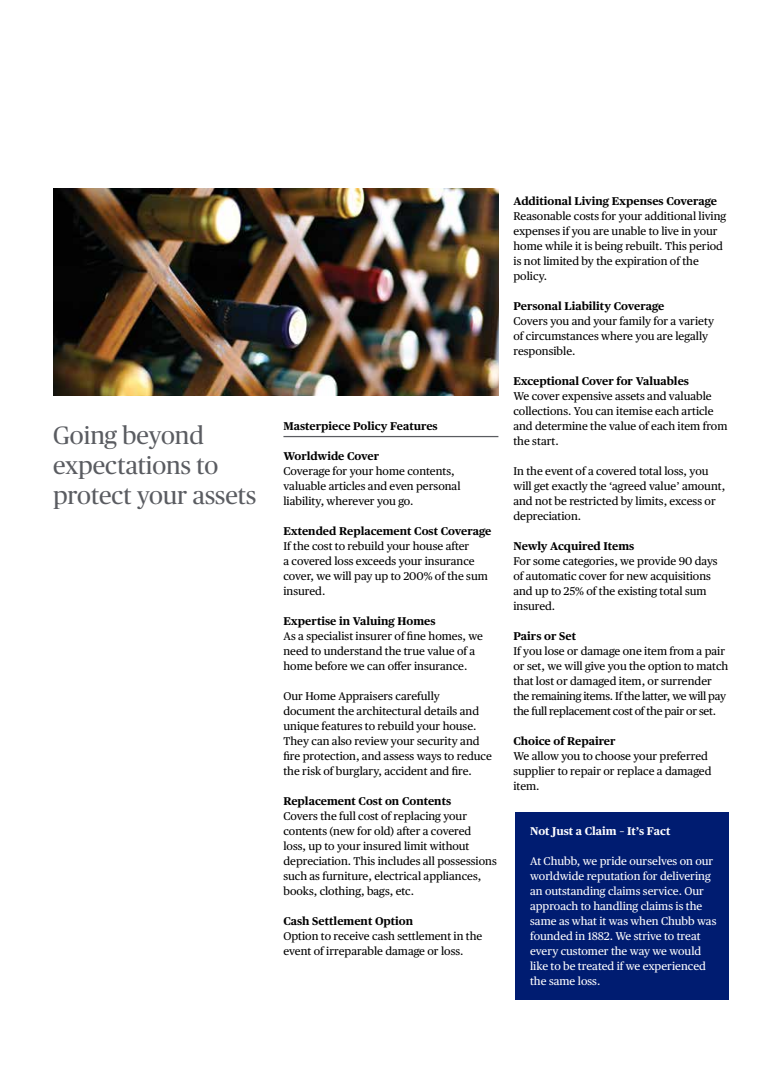
<style>
.page{position:relative;width:780px;height:1081px;background:#fff}
.page>*{position:absolute;margin:0;border:0;box-sizing:border-box;transform-origin:0 0}
.t1{font:25px/30px "Chubb Publico";color:#5a5c61}
.t2{font:11.25px/15px "Chubb Publico Text";color:#000}
.t3{font:11.25px/15px "Chubb Publico Text";color:#fff}
.t4{font:700 11.25px "Chubb Publico Text";color:#000}
.t5{font:700 11.25px "Chubb Publico Text";color:#fff}
.s1{font-weight:700}
</style>
<div class="page">
<hr style="left:283px;top:436px;width:215px;height:1px;background:#5a5c61">
<img style="left:53px;top:188px;width:445px;height:208px">
<div style="left:515px;top:812px;width:213px;height:187px;background:#001c71"></div>
<p class="t1" style="left:53px;top:419px;width:205px">Going beyond expectations to protect your assets</p>
<p class="t4" style="left:283px;top:418px;width:156px">Masterpiece Policy Features</p>
<p class="t2" style="left:283px;top:448px;width:178px"><span class="s1">Worldwide Cover<br></span>Coverage for your home contents, valuable articles and even personal liability, wherever you go.</p>
<p class="t2" style="left:283px;top:523px;width:209px"><span class="s1">Extended Replacement Cost Coverage<br></span>If the cost to rebuild your house after<br>a covered loss exceeds your insurance cover, we will pay up to 200% of the sum insured.</p>
<p class="t2" style="left:283px;top:613px;width:201px"><span class="s1">Expertise in Valuing Homes<br></span>As a specialist insurer of fine homes, we need to understand the true value of a home before we can offer insurance.</p>
<p class="t2" style="left:283px;top:688px;width:210px">Our Home Appraisers carefully document the architectural details and unique features to rebuild your house.<br>They can also review your security and fire protection, and assess ways to reduce the risk of burglary, accident and fire.</p>
<p class="t2" style="left:283px;top:793px;width:215px"><span class="s1">Replacement Cost on Contents<br></span>Covers the full cost of replacing your contents (new for old) after a covered loss, up to your insured limit without depreciation. This includes all possessions such as furniture, electrical appliances, books, clothing, bags, etc.</p>
<p class="t2" style="left:283px;top:913px;width:200px"><span class="s1">Cash Settlement Option<br></span>Option to receive cash settlement in the event of irreparable damage or loss.</p>
<p class="t2" style="left:513px;top:193px;width:214px"><span class="s1">Additional Living Expenses Coverage </span>Reasonable costs for your additional living expenses if you are unable to live in your home while it is being rebuilt. This period is not limited by the expiration of the policy.</p>
<p class="t2" style="left:513px;top:298px;width:202px"><span class="s1">Personal Liability Coverage<br></span>Covers you and your family for a variety of circumstances where you are legally responsible.</p>
<p class="t2" style="left:513px;top:373px;width:215px"><span class="s1">Exceptional Cover for Valuables<br></span>We cover expensive assets and valuable collections. You can itemise each article and determine the value of each item from the start.</p>
<p class="t2" style="left:513px;top:463px;width:213px">In the event of a covered total loss, you will get exactly the ‘agreed value’ amount, and not be restricted by limits, excess or depreciation.</p>
<p class="t2" style="left:513px;top:538px;width:206px"><span class="s1">Newly Acquired Items<br></span>For some categories, we provide 90 days of automatic cover for new acquisitions and up to 25% of the existing total sum insured.</p>
<p class="t2" style="left:513px;top:628px;width:216px"><span class="s1">Pairs or Set<br></span>If you lose or damage one item from a pair or set, we will give you the option to match that lost or damaged item, or surrender the remaining items. If the latter, we will pay the full replacement cost of the pair or set.</p>
<p class="t2" style="left:513px;top:733px;width:199px"><span class="s1">Choice of Repairer<br></span>We allow you to choose your preferred supplier to repair or replace a damaged item.</p>
<p class="t5" style="left:530px;top:822px;width:142px">Not Just a Claim – It’s Fact</p>
<p class="t3" style="left:530px;top:852px;width:188px">At Chubb, we pride ourselves on our worldwide reputation for delivering an outstanding claims service. Our approach to handling claims is the same as what it was when Chubb was founded in 1882. We strive to treat every customer the way we would like to be treated if we experienced the same loss.</p>
</div>
